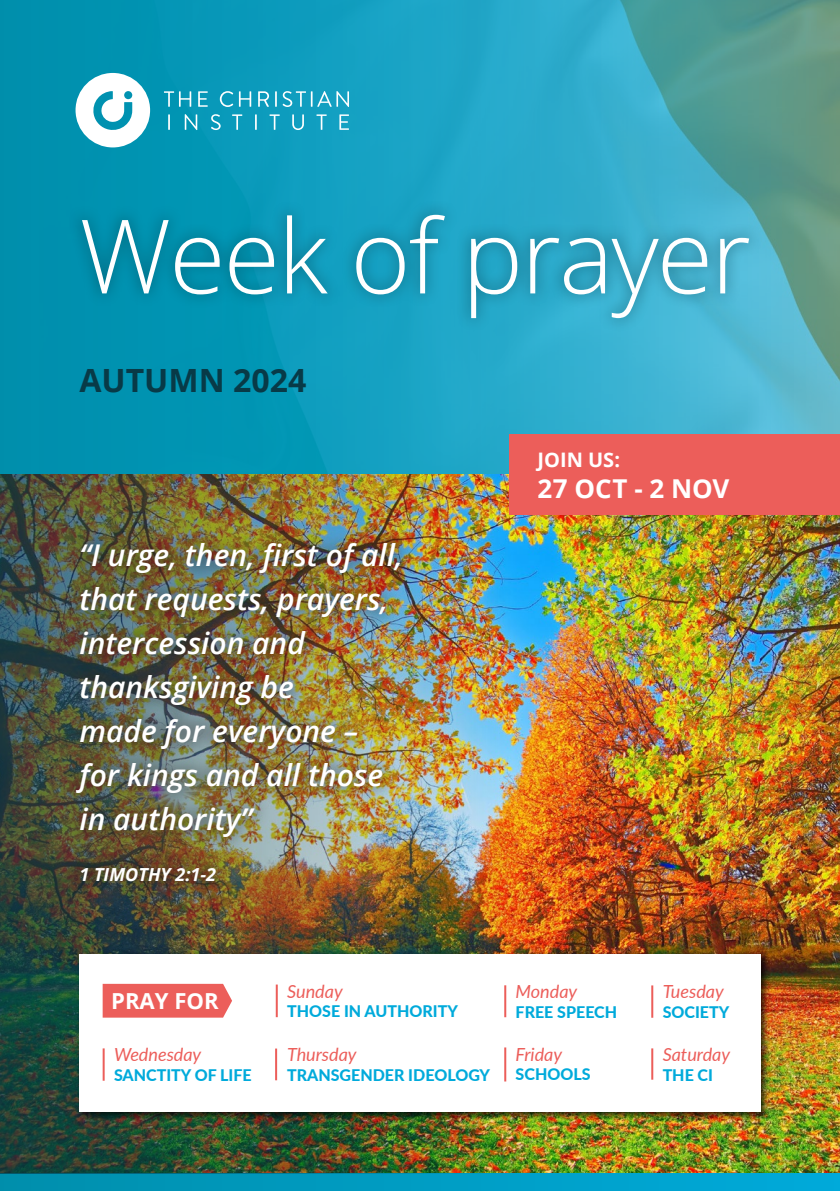
<style>
.page{position:relative;width:840px;height:1191px;background:#fff}
.page>*{position:absolute;margin:0;border:0;box-sizing:border-box;transform-origin:0 0}
.t1{font:300 102.8px "Open Sans";letter-spacing:-.02em;color:#fff}
.t2{font:700 32px "Open Sans";color:#083a47}
.t3{font:italic 600 30px/44px "Open Sans";color:#fff}
.t4{font:700 26px "Open Sans";color:#fff}
.t5{font:700 22px "Open Sans";color:#fff}
.t6{font:700 20px "Open Sans";color:#fff}
.t7{font:italic 18px "Lato";color:#ec5e5a}
.t8{font:italic 700 18px "Open Sans";color:#fff}
.t9{font:800 16px "Lato";color:#00aadb}
</style>
<div class="page">
<img style="left:0;top:0;width:839px;height:1173px">
<div style="left:509px;top:435px;width:330px;height:80px;background:#ec5e5a"></div>
<div style="left:0;top:1173px;width:839px;height:18px;background:linear-gradient(to right,#008fac,#00aada)"></div>
<svg style="left:164px;top:91px;width:27px;height:16px"></svg>
<svg style="left:198px;top:91px;width:9px;height:16px"></svg>
<svg style="left:220px;top:91px;width:13px;height:16px"></svg>
<svg style="left:239px;top:91px;width:12px;height:16px"></svg>
<svg style="left:258px;top:91px;width:11px;height:16px"></svg>
<svg style="left:275px;top:91px;width:74px;height:16px"></svg>
<svg style="left:168px;top:114px;width:2px;height:16px"></svg>
<svg style="left:185px;top:114px;width:12px;height:16px"></svg>
<svg style="left:211px;top:114px;width:9px;height:16px"></svg>
<svg style="left:232px;top:114px;width:10px;height:16px"></svg>
<svg style="left:255px;top:114px;width:1px;height:16px"></svg>
<svg style="left:269px;top:114px;width:10px;height:16px"></svg>
<svg style="left:292px;top:114px;width:12px;height:16px"></svg>
<svg style="left:316px;top:114px;width:10px;height:16px"></svg>
<svg style="left:339px;top:114px;width:10px;height:16px"></svg>
<svg style="left:75px;top:73px;width:75px;height:74px"></svg>
<img style="left:0;top:475px;width:509px;height:699px">
<div style="left:59px;top:525px;width:358px;height:374px;background:#251c14;opacity:.3"></div>
<div style="left:67px;top:200px;width:696px;height:133px;background:#083a47;opacity:.4"></div>
<div style="left:77px;top:951px;width:693px;height:170px;background:#000;opacity:.75"></div>
<div style="left:79px;top:953px;width:681px;height:158px;background:#fff"></div>
<div style="left:103px;top:983px;width:129px;height:34px;background:#ec5e5a"></div>
<hr style="left:275px;top:984px;width:2px;height:33px;background:#ec5e5a">
<hr style="left:504px;top:985px;width:2px;height:32px;background:#ec5e5a">
<hr style="left:651px;top:985px;width:2px;height:32px;background:#ec5e5a">
<hr style="left:103px;top:1048px;width:2px;height:32px;background:#ec5e5a">
<hr style="left:275px;top:1048px;width:2px;height:32px;background:#ec5e5a">
<hr style="left:504px;top:1047px;width:2px;height:34px;background:#ec5e5a">
<hr style="left:651px;top:1048px;width:2px;height:31px;background:#ec5e5a">
<h1 class="t1" style="left:79px;top:215px;width:672px">Week of prayer</h1>
<p class="t2" style="left:79px;top:369px;width:228px">AUTUMN 2024</p>
<p class="t3" style="left:79px;top:532px;width:324px">“I urge, then, first of all, that requests, prayers, intercession and thanksgiving be<br>made for everyone – for kings and all those in authority”</p>
<p class="t8" style="left:79px;top:868px;width:138px">1 TIMOTHY 2:1-2</p>
<p class="t6" style="left:537px;top:452px;width:84px">JOIN US:</p>
<p class="t4" style="left:537px;top:479px;width:193px">27 OCT - 2 NOV</p>
<p class="t5" style="left:111px;top:993px;width:109px">PRAY FOR</p>
<p class="t7" style="left:114px;top:1047px;width:89px">Wednesday</p>
<p class="t9" style="left:114px;top:1068px;width:139px">SANCTITY OF LIFE</p>
<p class="t7" style="left:287px;top:984px;width:57px">Sunday</p>
<p class="t9" style="left:287px;top:1005px;width:172px">THOSE IN AUTHORITY</p>
<p class="t7" style="left:287px;top:1047px;width:71px">Thursday</p>
<p class="t9" style="left:287px;top:1069px;width:204px">TRANSGENDER IDEOLOGY</p>
<p class="t7" style="left:515px;top:984px;width:63px">Monday</p>
<p class="t9" style="left:515px;top:1005px;width:103px">FREE SPEECH</p>
<p class="t7" style="left:515px;top:1047px;width:48px">Friday</p>
<p class="t9" style="left:515px;top:1068px;width:76px">SCHOOLS</p>
<p class="t7" style="left:662px;top:984px;width:63px">Tuesday</p>
<p class="t9" style="left:662px;top:1006px;width:68px">SOCIETY</p>
<p class="t7" style="left:662px;top:1047px;width:69px">Saturday</p>
<p class="t9" style="left:662px;top:1069px;width:52px">THE CI</p>
</div>
